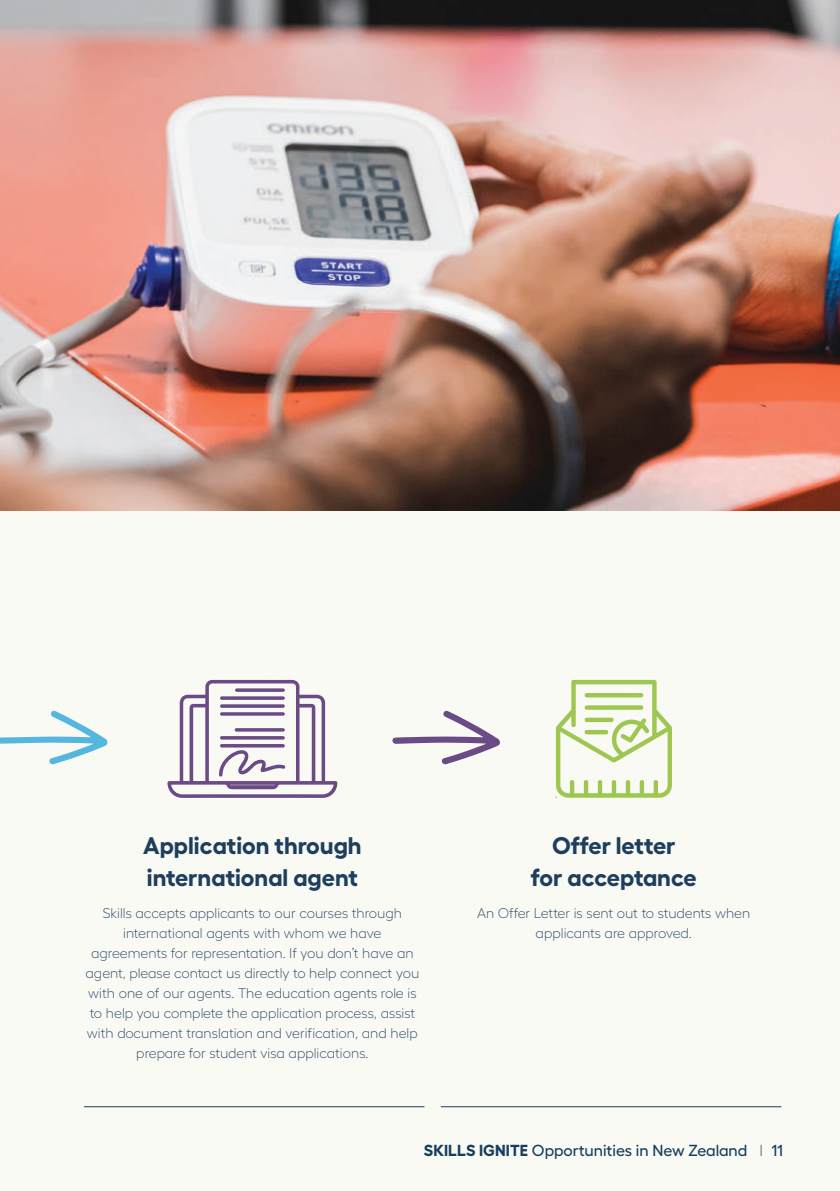
<style>
.page{position:relative;width:840px;height:1191px;background:#fff}
.page>*{position:absolute;margin:0;border:0;box-sizing:border-box;transform-origin:0 0}
.t1{font:700 24px/32px "Hellix";color:#1d3f5d}
.t2{font:500 16px "Hellix";color:#163f5f}
.t3{font:300 14px/20px "Hellix";color:#1d3f5d;text-align:center}
.s1{font-weight:700}
.s2{font-weight:300}
</style>
<div class="page">
<div style="left:0;top:0;width:839px;height:1191px;background:#fafaf5"></div>
<svg style="left:167px;top:680px;width:170px;height:118px"></svg>
<svg style="left:555px;top:680px;width:116px;height:118px"></svg>
<hr style="left:84px;top:1106px;width:340px;height:1px;background:#163f5f">
<hr style="left:440px;top:1106px;width:340px;height:1px;background:#163f5f">
<img style="left:0;top:0;width:839px;height:510px">
<svg style="left:0;top:710px;width:108px;height:55px"></svg>
<svg style="left:392px;top:710px;width:108px;height:55px"></svg>
<h1 class="t1" style="left:143px;top:826px;width:220px">Application through international agent</h1>
<p class="t3" style="left:85px;top:901px;width:335px">Skills accepts applicants to our courses through international agents with whom we have agreements for representation. If you don’t have an agent, please contact us directly to help connect you with one of our agents. The education agents role is to help you complete the application process, assist with document translation and verification, and help prepare for student visa applications.</p>
<h1 class="t1" style="left:530px;top:826px;width:167px;text-align:center">Offer letter<br>for acceptance</h1>
<p class="t3" style="left:477px;top:901px;width:275px">An Offer Letter is sent out to students when applicants are approved.</p>
<p class="t2" style="left:423px;top:1138px;width:360px"><span class="s1">SKILLS IGNITE</span> Opportunities in New Zealand <span class="s2">I</span> 11</p>
</div>
